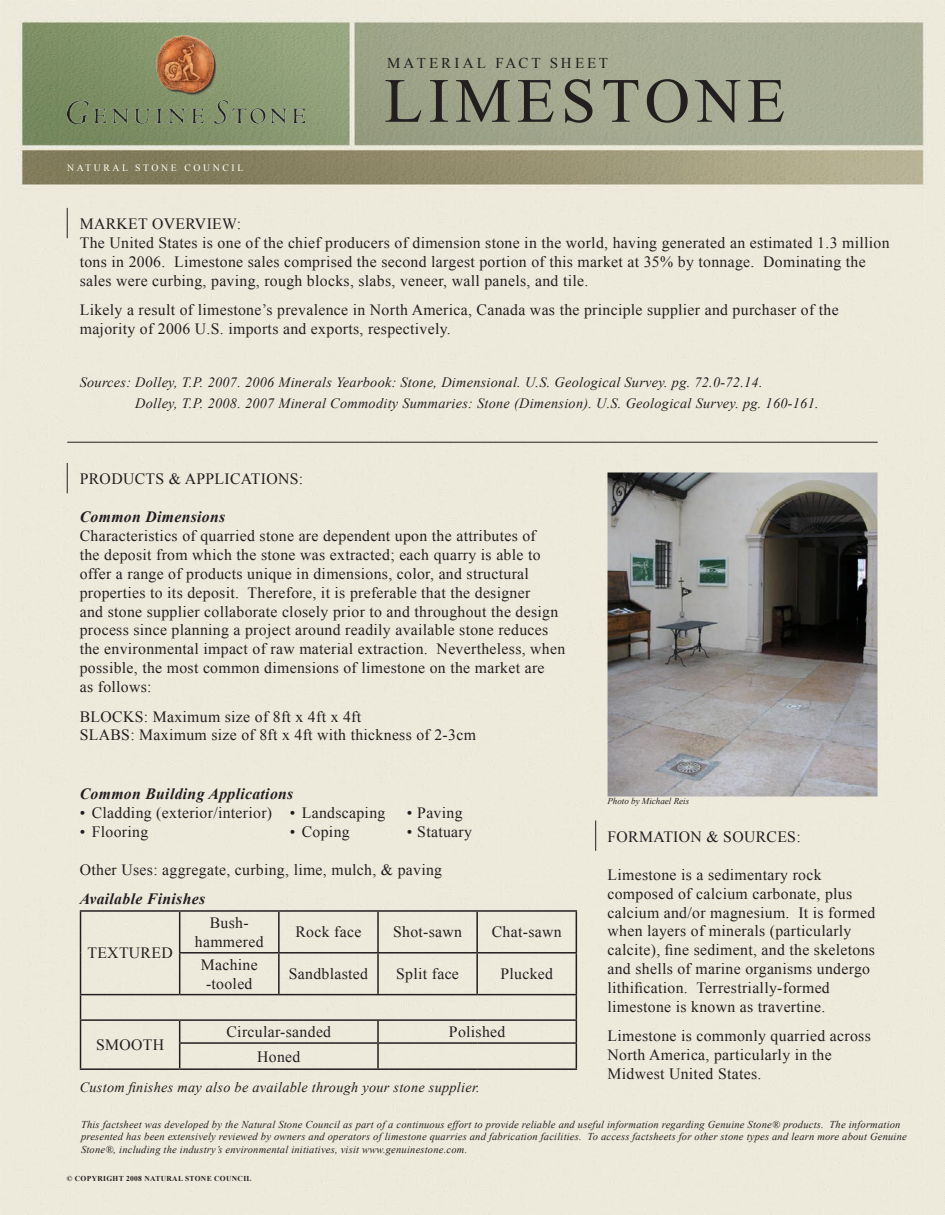
<style>
.page{position:relative;width:945px;height:1215px;background:#fff}
.page>*{position:absolute;margin:0;border:0;box-sizing:border-box;transform-origin:0 0}
.t1{font:63px "Times New Roman";letter-spacing:.09em;color:#231f20}
.body_copy{font:15.75px/18.9px "Times New Roman";letter-spacing:.02em;color:#231f20}
.sub_sub_head_-_caps{font:15.75px/18.9px "Times New Roman";letter-spacing:.02em;color:#231f20;text-align:center}
.sub_sub_head_-_Ital{font:italic 700 15.75px "Times New Roman";letter-spacing:.02em;color:#231f20}
.t2{font:15px "Times New Roman";letter-spacing:.19em;color:#231f20}
.footnotes{font:italic 14.25px/21px "Times New Roman";letter-spacing:.02em;color:#231f20}
.footnotes-2{font:italic 10.5px/12.6px "Times New Roman";letter-spacing:.02em;color:#231f20}
.sub_sub_head_-_caps-2{font:9.75px "Times New Roman";letter-spacing:.265em;color:#fff}
.t3{font:italic 9px "Times New Roman";color:#231f20}
.t4{font:700 7.5px "Times New Roman";letter-spacing:.045em;color:#231f20}
</style>
<div class="page">
<img style="left:0;top:0;width:945px;height:1215px">
<hr style="left:67px;top:463px;width:1px;height:30px;background:#231f20">
<hr style="left:67px;top:208px;width:1px;height:30px;background:#231f20">
<hr style="left:67px;top:442px;width:811px;height:1px;background:#231f20">
<hr style="left:595px;top:820px;width:1px;height:31px;background:#231f20">
<img style="left:68px;top:31px;width:237px;height:93px">
<hr style="left:80px;top:910px;width:100px;height:2px;background:#231f20">
<hr style="left:80px;top:912px;width:1px;height:41px;background:#231f20">
<hr style="left:180px;top:910px;width:99px;height:2px;background:#231f20">
<hr style="left:179px;top:912px;width:1px;height:40px;background:#231f20">
<hr style="left:279px;top:910px;width:99px;height:2px;background:#231f20">
<hr style="left:278px;top:912px;width:2px;height:40px;background:#231f20">
<hr style="left:378px;top:910px;width:99px;height:2px;background:#231f20">
<hr style="left:377px;top:912px;width:2px;height:40px;background:#231f20">
<hr style="left:477px;top:910px;width:100px;height:2px;background:#231f20">
<hr style="left:476px;top:912px;width:2px;height:40px;background:#231f20">
<hr style="left:576px;top:912px;width:1px;height:40px;background:#231f20">
<hr style="left:80px;top:953px;width:1px;height:41px;background:#231f20">
<hr style="left:179px;top:952px;width:100px;height:2px;background:#231f20">
<hr style="left:179px;top:954px;width:1px;height:40px;background:#231f20">
<hr style="left:279px;top:952px;width:99px;height:2px;background:#231f20">
<hr style="left:278px;top:954px;width:2px;height:40px;background:#231f20">
<hr style="left:378px;top:952px;width:99px;height:2px;background:#231f20">
<hr style="left:377px;top:954px;width:2px;height:40px;background:#231f20">
<hr style="left:477px;top:952px;width:100px;height:2px;background:#231f20">
<hr style="left:476px;top:954px;width:2px;height:40px;background:#231f20">
<hr style="left:576px;top:954px;width:1px;height:40px;background:#231f20">
<hr style="left:80px;top:994px;width:100px;height:1px;background:#231f20">
<hr style="left:180px;top:994px;width:99px;height:1px;background:#231f20">
<hr style="left:279px;top:994px;width:99px;height:1px;background:#231f20">
<hr style="left:378px;top:994px;width:99px;height:1px;background:#231f20">
<hr style="left:477px;top:994px;width:100px;height:1px;background:#231f20">
<hr style="left:80px;top:1019px;width:100px;height:2px;background:#231f20">
<hr style="left:180px;top:1019px;width:99px;height:2px;background:#231f20">
<hr style="left:279px;top:1019px;width:99px;height:2px;background:#231f20">
<hr style="left:378px;top:1019px;width:99px;height:2px;background:#231f20">
<hr style="left:377px;top:1021px;width:2px;height:21px;background:#231f20">
<hr style="left:477px;top:1019px;width:100px;height:2px;background:#231f20">
<svg style="left:80px;top:995px;width:1px;height:73px"></svg>
<hr style="left:179px;top:1042px;width:100px;height:2px;background:#231f20">
<svg style="left:179px;top:1021px;width:1px;height:47px"></svg>
<hr style="left:279px;top:1042px;width:99px;height:2px;background:#231f20">
<hr style="left:378px;top:1042px;width:99px;height:2px;background:#231f20">
<hr style="left:377px;top:1044px;width:2px;height:24px;background:#231f20">
<hr style="left:477px;top:1042px;width:100px;height:2px;background:#231f20">
<svg style="left:576px;top:995px;width:1px;height:73px"></svg>
<hr style="left:80px;top:1068px;width:100px;height:2px;background:#231f20">
<hr style="left:180px;top:1068px;width:99px;height:2px;background:#231f20">
<hr style="left:279px;top:1068px;width:99px;height:2px;background:#231f20">
<hr style="left:378px;top:1068px;width:99px;height:2px;background:#231f20">
<hr style="left:477px;top:1068px;width:100px;height:2px;background:#231f20">
<img style="left:608px;top:472px;width:270px;height:324px">
<p class="t2" style="left:387px;top:53px;width:223px">MATERIAL FACT SHEET</p>
<p class="sub_sub_head_-_caps-2" style="left:67px;top:161px;width:178px">NATURAL STONE COUNCIL</p>
<p class="t1" style="left:384px;top:58px;width:403px">LIMESTONE</p>
<p class="sub_sub_head_-_caps" style="left:80px;top:214px;width:163px">MARKET OVERVIEW:</p>
<p class="body_copy" style="left:80px;top:233px;width:811px">The United States is one of the chief producers of dimension stone in the world, having generated an estimated 1.3 million tons in 2006. Limestone sales comprised the second largest portion of this market at 35% by tonnage. Dominating the sales were curbing, paving, rough blocks, slabs, veneer, wall panels, and tile.</p>
<p class="body_copy" style="left:80px;top:300px;width:761px">Likely a result of limestone’s prevalence in North America, Canada was the principle supplier and purchaser of the majority of 2006 U.S. imports and exports, respectively.</p>
<p class="footnotes" style="left:135px;top:371px;width:685px;text-indent:-55px">Sources: Dolley, T.P. 2007. 2006 Minerals Yearbook: Stone, Dimensional. U.S. Geological Survey. pg. 72.0-72.14.<br>Dolley, T.P. 2008. 2007 Mineral Commodity Summaries: Stone (Dimension). U.S. Geological Survey. pg. 160-161.</p>
<p class="sub_sub_head_-_caps" style="left:80px;top:469px;width:21px">products</p>
<p class="sub_sub_head_-_caps" style="left:169px;top:469px;width:56px">&amp; applications</p>
<p class="sub_sub_head_-_caps" style="left:299px;top:469px;width:6px">:</p>
<p class="sub_sub_head_-_Ital" style="left:80px;top:506px;width:147px">Common Dimensions</p>
<p class="body_copy" style="left:80px;top:526px;width:487px">Characteristics of quarried stone are dependent upon the attributes of<br>the deposit from which the stone was extracted; each quarry is able to offer a range of products unique in dimensions, color, and structural properties to its deposit. Therefore, it is preferable that the designer<br>and stone supplier collaborate closely prior to and throughout the design process since planning a project around readily available stone reduces the environmental impact of raw material extraction. Nevertheless, when possible, the most common dimensions of limestone on the market are<br>as follows:</p>
<p class="body_copy" style="left:80px;top:707px;width:398px">BLOCKS: Maximum size of 8ft x 4ft x 4ft<br>SLABS: Maximum size of 8ft x 4ft with thickness of 2-3cm</p>
<p class="sub_sub_head_-_Ital" style="left:80px;top:783px;width:215px">Common Building Applications</p>
<p class="sub_sub_head_-_caps" style="left:80px;top:803px;width:307px">• Cladding (exterior/interior) • Landscaping</p>
<p class="sub_sub_head_-_caps" style="left:407px;top:803px;width:57px">• P aving</p>
<p class="sub_sub_head_-_caps" style="left:80px;top:822px;width:70px">• Flooring</p>
<p class="sub_sub_head_-_caps" style="left:290px;top:822px;width:61px">• Coping</p>
<p class="sub_sub_head_-_caps" style="left:407px;top:822px;width:67px">• Statuary</p>
<p class="body_copy" style="left:80px;top:860px;width:364px">Other Uses: aggregate, curbing, lime, mulch, &amp; paving</p>
<p class="sub_sub_head_-_Ital" style="left:80px;top:888px;width:127px">Available Finishes</p>
<p class="sub_sub_head_-_caps" style="left:87px;top:943px;width:87px">TEXTURED</p>
<p class="sub_sub_head_-_caps" style="left:195px;top:913px;width:70px">Bush&shy;hammered</p>
<p class="sub_sub_head_-_caps" style="left:295px;top:922px;width:67px">Rock face</p>
<p class="sub_sub_head_-_caps" style="left:393px;top:922px;width:71px">Shot-sawn</p>
<p class="sub_sub_head_-_caps" style="left:492px;top:922px;width:71px">Chat-sawn</p>
<p class="sub_sub_head_-_caps" style="left:201px;top:955px;width:58px">Machine -tooled</p>
<p class="sub_sub_head_-_caps" style="left:289px;top:964px;width:81px">Sandblasted</p>
<p class="sub_sub_head_-_caps" style="left:396px;top:964px;width:64px">Split face</p>
<p class="sub_sub_head_-_caps" style="left:500px;top:964px;width:54px">Plucked</p>
<p class="sub_sub_head_-_caps" style="left:227px;top:1022px;width:106px">Circular-sanded</p>
<p class="sub_sub_head_-_caps" style="left:449px;top:1022px;width:58px">Polished</p>
<p class="sub_sub_head_-_caps" style="left:257px;top:1047px;width:45px">Honed</p>
<p class="footnotes" style="left:80px;top:1077px;width:402px">Custom finishes may also be available through your stone supplier.</p>
<p class="sub_sub_head_-_caps" style="left:96px;top:1035px;width:70px">SMOOTH</p>
<p class="t3" style="left:608px;top:795px;width:83px">Photo by Michael Reis</p>
<p class="sub_sub_head_-_caps" style="left:608px;top:827px;width:12px">formation</p>
<p class="sub_sub_head_-_caps" style="left:706px;top:827px;width:28px">&amp; sources</p>
<p class="sub_sub_head_-_caps" style="left:796px;top:827px;width:6px">:</p>
<p class="body_copy" style="left:608px;top:865px;width:269px">Limestone is a sedimentary rock composed of calcium carbonate, plus calcium and/or magnesium. It is formed when layers of minerals (particularly calcite), fine sediment, and the skeletons and shells of marine organisms undergo lithification. Terrestrially-formed limestone is known as travertine.</p>
<p class="body_copy" style="left:608px;top:1026px;width:265px">Limestone is commonly quarried across<br>North America, particularly in the<br>Midwest United States.</p>
<p class="footnotes-2" style="left:81px;top:1118px;width:827px">This factsheet was developed by the Natural Stone Council as part of a continuous effort to provide reliable and useful information regarding Genuine Stone® products. The information presented has been extensively reviewed by owners and operators of limestone quarries and fabrication facilities. To access factsheets for other stone types and learn more about Genuine<br>Stone®, including the industry’s environmental initiatives, visit www.genuinestone.com.</p>
<p class="t4" style="left:67px;top:1173px;width:186px">© COPYRIGHT 2008 NATURAL STONE COUNCIL</p>
</div>
